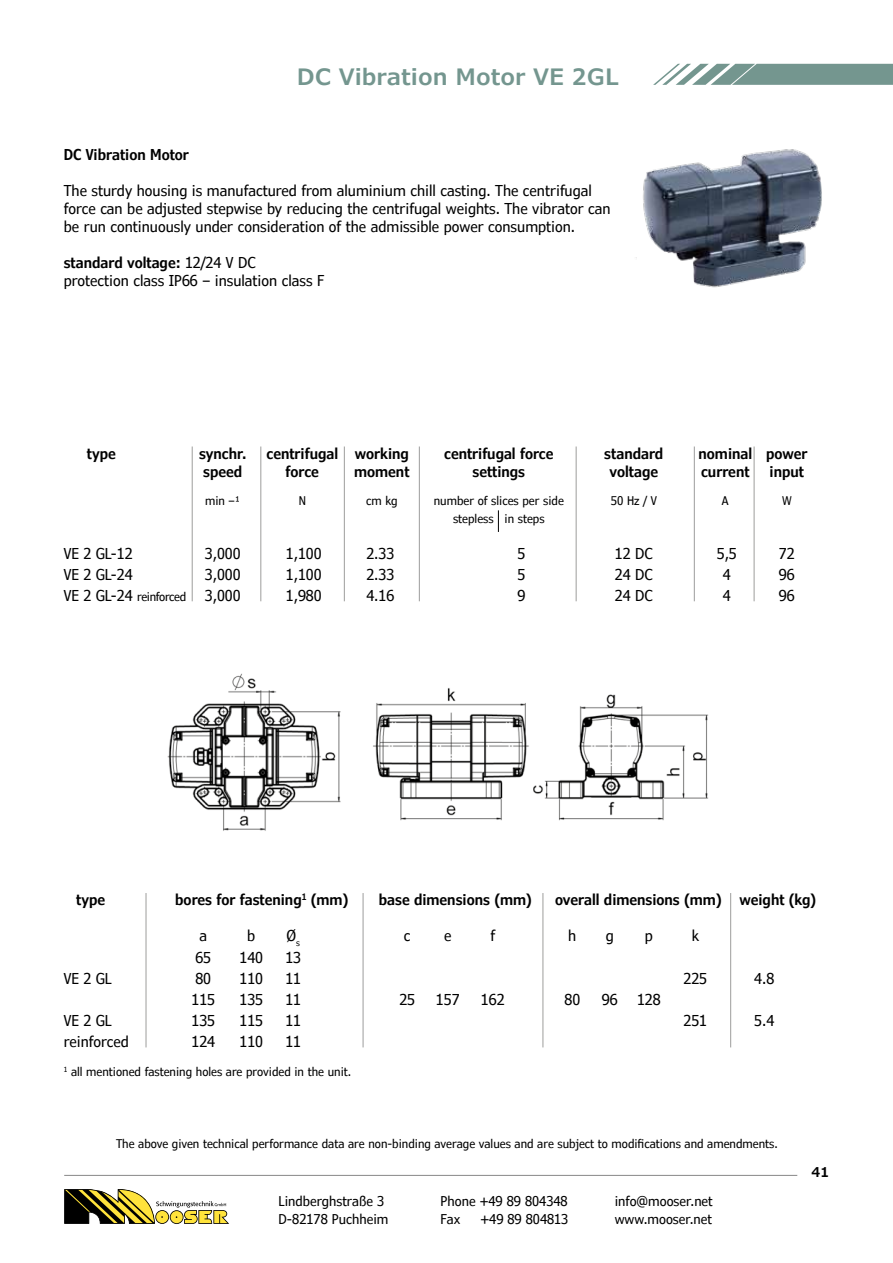
<style>
.page{position:relative;width:893px;height:1263px;background:#fff}
.page>*{position:absolute;margin:0;border:0;box-sizing:border-box;transform-origin:0 0}
.t1{font:600 22.5px "Verdana Pro";color:#74968f}
.t2{font:condensed 15px/18px "Verdana Pro";color:#000}
.t3{font:600 condensed 15px "Verdana Pro";color:#000}
.t4{font:condensed 13.5px "Verdana Pro";color:#000}
.t5{font:600 13.5px "Verdana Pro";color:#000}
.t6{font:condensed 12px "Verdana Pro";color:#000}
.s1{font-weight:600}
.s2{font-size:12px}
</style>
<div class="page">
<svg style="left:64px;top:1189px;width:165px;height:35px"></svg>
<hr style="left:64px;top:1175px;width:733px;height:1px;background:#878787">
<hr style="left:192px;top:446px;width:1px;height:155px;background:#9d9d9c">
<hr style="left:344px;top:446px;width:1px;height:155px;background:#9d9d9c">
<hr style="left:419px;top:446px;width:1px;height:155px;background:#9d9d9c">
<hr style="left:576px;top:446px;width:1px;height:155px;background:#9d9d9c">
<hr style="left:694px;top:446px;width:1px;height:155px;background:#9d9d9c">
<hr style="left:754px;top:446px;width:1px;height:155px;background:#9d9d9c">
<hr style="left:260px;top:446px;width:1px;height:155px;background:#9d9d9c">
<hr style="left:146px;top:893px;width:1px;height:154px;background:#9d9d9c">
<hr style="left:363px;top:893px;width:1px;height:154px;background:#9d9d9c">
<hr style="left:543px;top:893px;width:1px;height:154px;background:#9d9d9c">
<hr style="left:730px;top:893px;width:1px;height:154px;background:#9d9d9c">
<img style="left:167px;top:673px;width:542px;height:158px">
<svg style="left:653px;top:64px;width:240px;height:21px"></svg>
<img style="left:636px;top:149px;width:186px;height:139px">
<svg style="left:498px;top:510px;width:1px;height:22px"></svg>
<h1 class="t1" style="left:297px;top:63px;width:324px">DC Vibration Motor VE 2GL</h1>
<p class="t3" style="left:64px;top:145px;width:127px">DC Vibration Motor</p>
<p class="t2" style="left:64px;top:182px;width:548px">The sturdy housing is manufactured from aluminium chill casting. The centrifugal force can be adjusted stepwise by reducing the centrifugal weights. The vibrator can be run continuously under consideration of the admissible power consumption.</p>
<p class="t2" style="left:64px;top:254px;width:262px"><span class="s1">standard voltage:</span> 12/24 V DC protection class IP66 – insulation class F</p>
<p class="t3" style="left:87px;top:443px;width:31px">type</p>
<p class="t3" style="left:199px;top:443px;width:49px">synchr.</p>
<p class="t3" style="left:267px;top:443px;width:144px">centrifugal working</p>
<p class="t3" style="left:444px;top:443px;width:111px">centrifugal force</p>
<p class="t3" style="left:604px;top:443px;width:61px">standard</p>
<p class="t3" style="left:698px;top:443px;width:111px">nominal power</p>
<p class="t3" style="left:203px;top:461px;width:40px">speed</p>
<p class="t3" style="left:286px;top:461px;width:35px">force</p>
<p class="t3" style="left:354px;top:461px;width:57px">moment</p>
<p class="t3" style="left:472px;top:461px;width:54px">settings</p>
<p class="t3" style="left:610px;top:461px;width:50px">voltage</p>
<p class="t3" style="left:701px;top:461px;width:50px">current</p>
<p class="t3" style="left:770px;top:461px;width:36px">input</p>
<p class="t6" style="left:205px;top:493px;width:37px">min –¹</p>
<p class="t6" style="left:299px;top:493px;width:9px">N</p>
<p class="t6" style="left:366px;top:493px;width:33px">cm kg</p>
<p class="t6" style="left:434px;top:493px;width:132px">number of slices per side</p>
<p class="t6" style="left:611px;top:493px;width:47px">50 Hz / V</p>
<p class="t6" style="left:722px;top:493px;width:8px">A</p>
<p class="t6" style="left:782px;top:493px;width:11px">W</p>
<p class="t6" style="left:453px;top:511px;width:93px">stepless in steps</p>
<p class="t2" style="left:64px;top:545px;width:70px">VE 2 GL-12</p>
<p class="t2" style="left:205px;top:545px;width:37px">3,000</p>
<p class="t2" style="left:286px;top:545px;width:37px">1,100</p>
<p class="t2" style="left:366px;top:545px;width:29px">2.33</p>
<p class="t2" style="left:517px;top:545px;width:9px">5</p>
<p class="t2" style="left:615px;top:545px;width:39px">12 DC</p>
<p class="t2" style="left:717px;top:545px;width:22px">5,5</p>
<p class="t2" style="left:779px;top:545px;width:17px">72</p>
<p class="t2" style="left:64px;top:566px;width:70px">VE 2 GL-24</p>
<p class="t2" style="left:205px;top:566px;width:37px">3,000</p>
<p class="t2" style="left:286px;top:566px;width:37px">1,100</p>
<p class="t2" style="left:366px;top:566px;width:29px">2.33</p>
<p class="t2" style="left:517px;top:566px;width:9px">5</p>
<p class="t2" style="left:615px;top:566px;width:39px">24 DC</p>
<p class="t2" style="left:723px;top:566px;width:9px">4</p>
<p class="t2" style="left:779px;top:566px;width:17px">96</p>
<p class="t2" style="left:64px;top:587px;width:178px">VE 2 GL-24 <span class="s2">reinforced</span> 3,000</p>
<p class="t2" style="left:286px;top:587px;width:37px">1,980</p>
<p class="t2" style="left:366px;top:587px;width:29px">4.16</p>
<p class="t2" style="left:517px;top:587px;width:9px">9</p>
<p class="t2" style="left:615px;top:587px;width:39px">24 DC</p>
<p class="t2" style="left:723px;top:587px;width:9px">4</p>
<p class="t2" style="left:779px;top:587px;width:17px">96</p>
<p class="t3" style="left:76px;top:889px;width:31px">type</p>
<p class="t3" style="left:175px;top:889px;width:175px">bores for fastening<sup>1</sup> (mm)</p>
<p class="t3" style="left:379px;top:889px;width:155px">base dimensions (mm)</p>
<p class="t3" style="left:555px;top:889px;width:263px">overall dimensions (mm) weight (kg)</p>
<p class="t2" style="left:199px;top:926px;width:9px">a</p>
<p class="t2" style="left:247px;top:926px;width:10px">b</p>
<p class="t2" style="left:287px;top:926px;width:15px">Ø<sub>s</sub></p>
<p class="t2" style="left:404px;top:926px;width:8px">c</p>
<p class="t2" style="left:444px;top:926px;width:9px">e</p>
<p class="t2" style="left:490px;top:926px;width:6px">f</p>
<p class="t2" style="left:568px;top:926px;width:10px">h</p>
<p class="t2" style="left:606px;top:926px;width:10px">g</p>
<p class="t2" style="left:645px;top:926px;width:10px">p</p>
<p class="t2" style="left:692px;top:926px;width:9px">k</p>
<p class="t2" style="left:195px;top:949px;width:17px">65</p>
<p class="t2" style="left:239px;top:949px;width:25px">140</p>
<p class="t2" style="left:285px;top:949px;width:17px">13</p>
<p class="t2" style="left:64px;top:970px;width:50px">VE 2 GL</p>
<p class="t2" style="left:195px;top:970px;width:17px">80</p>
<p class="t2" style="left:239px;top:970px;width:25px">110</p>
<p class="t2" style="left:285px;top:970px;width:17px">11</p>
<p class="t2" style="left:683px;top:970px;width:25px">225</p>
<p class="t2" style="left:754px;top:970px;width:22px">4.8</p>
<p class="t2" style="left:191px;top:991px;width:25px">115</p>
<p class="t2" style="left:239px;top:991px;width:25px">135</p>
<p class="t2" style="left:285px;top:991px;width:17px">11</p>
<p class="t2" style="left:399px;top:991px;width:17px">25</p>
<p class="t2" style="left:436px;top:991px;width:25px">157</p>
<p class="t2" style="left:481px;top:991px;width:25px">162</p>
<p class="t2" style="left:564px;top:991px;width:17px">80</p>
<p class="t2" style="left:602px;top:991px;width:17px">96</p>
<p class="t2" style="left:637px;top:991px;width:25px">128</p>
<p class="t2" style="left:64px;top:1012px;width:50px">VE 2 GL</p>
<p class="t2" style="left:191px;top:1012px;width:25px">135</p>
<p class="t2" style="left:239px;top:1012px;width:25px">115</p>
<p class="t2" style="left:285px;top:1012px;width:17px">11</p>
<p class="t2" style="left:683px;top:1012px;width:25px">251</p>
<p class="t2" style="left:754px;top:1012px;width:22px">5.4</p>
<p class="t2" style="left:64px;top:1033px;width:67px">reinforced</p>
<p class="t2" style="left:191px;top:1033px;width:25px">124</p>
<p class="t2" style="left:239px;top:1033px;width:25px">110</p>
<p class="t2" style="left:285px;top:1033px;width:17px">11</p>
<p class="t6" style="left:64px;top:1064px;width:289px"><sup>1</sup> all mentioned fastening holes are provided in the unit.</p>
<p class="t6" style="left:116px;top:1136px;width:663px">The above given technical performance data are non-binding average values and are subject to modifications and amendments.</p>
<p class="t4" style="left:279px;top:1192px;width:107px">Lindberghstraße 3</p>
<p class="t4" style="left:441px;top:1192px;width:129px">Phone +49 89 804348</p>
<p class="t4" style="left:615px;top:1192px;width:100px">info@mooser.net</p>
<p class="t4" style="left:279px;top:1210px;width:111px">D-82178 Puchheim</p>
<p class="t4" style="left:441px;top:1210px;width:21px">Fax</p>
<p class="t4" style="left:480px;top:1210px;width:89px">+49 89 804813</p>
<p class="t4" style="left:615px;top:1210px;width:99px">www.mooser.net</p>
<p class="t5" style="left:811px;top:1163px;width:19px">41</p>
</div>
